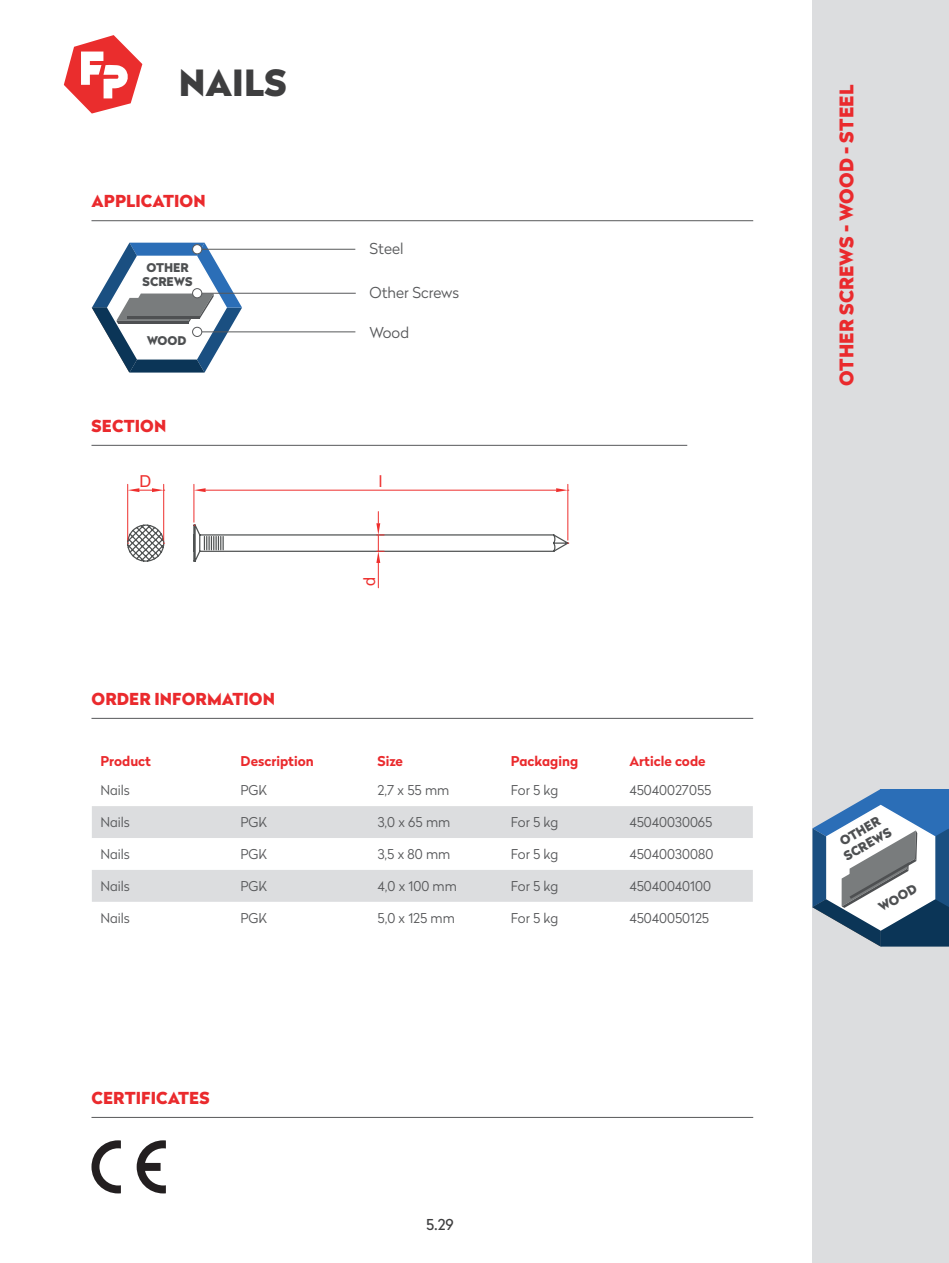
<style>
.page{position:relative;width:949px;height:1263px;background:#fff}
.page>*{position:absolute;margin:0;border:0;box-sizing:border-box;transform-origin:0 0}
.t1{font:900 36px "Radikal";color:#3e3e3f}
.t2{font:900 18.75px "Radikal";letter-spacing:.005em;color:#ea2a2d}
.t3{font:900 16.5px "Radikal";letter-spacing:.005em;color:#ea2a2d}
.t4{font:16.5px "Arial";color:#ee2f2d}
.t5{font:300 15px "Radikal";color:#57585a}
.t6{font:15px "Radikal";color:#3e3e3f}
.t7{font:300 13.5px "Radikal";color:#57585a}
.t8{font:700 13.5px "Radikal";color:#ea2a2d}
.t9{font:900 12.6px/15.1px "Radikal";color:#4e5052;text-align:center}
.t10{font:900 12px/14.4px "Radikal";color:#4e5052;text-align:center}
</style>
<div class="page">
<div style="left:812px;top:0;width:136px;height:1263px;background:#dcdddf"></div>
<svg style="left:812px;top:789px;width:136px;height:157px;background:#90a5ba"></svg>
<svg style="left:64px;top:35px;width:78px;height:79px"></svg>
<hr style="left:91px;top:445px;width:596px;height:1px;background:#57585a">
<hr style="left:127px;top:484px;width:1px;height:56px;background:#ee2f2d">
<hr style="left:163px;top:484px;width:1px;height:56px;background:#ee2f2d">
<hr style="left:193px;top:484px;width:1px;height:38px;background:#ee2f2d">
<hr style="left:567px;top:484px;width:1px;height:56px;background:#ee2f2d">
<hr style="left:205px;top:490px;width:351px;height:1px;background:#ee2f2d">
<svg style="left:194px;top:488px;width:11px;height:4px"></svg>
<svg style="left:128px;top:488px;width:37px;height:4px"></svg>
<svg style="left:556px;top:488px;width:12px;height:4px"></svg>
<svg style="left:127px;top:512px;width:442px;height:76px"></svg>
<hr style="left:91px;top:220px;width:662px;height:1px;background:#57585a">
<svg style="left:92px;top:243px;width:150px;height:130px"></svg>
<div style="left:192px;top:245px;width:10px;height:9px;background:#fff;border-radius:50%"></div>
<div style="left:192px;top:244px;width:10px;height:10px;border:1px solid #57585a;border-radius:50%"></div>
<hr style="left:199px;top:293px;width:156px;height:1px;background:#57585a">
<hr style="left:200px;top:332px;width:155px;height:1px;background:#57585a">
<hr style="left:202px;top:249px;width:153px;height:1px;background:#57585a">
<div style="left:192px;top:289px;width:10px;height:9px;background:#fff;border-radius:50%"></div>
<div style="left:192px;top:288px;width:10px;height:10px;border:1px solid #57585a;border-radius:50%"></div>
<div style="left:192px;top:327px;width:10px;height:9px;background:#fff;border-radius:50%"></div>
<div style="left:192px;top:327px;width:10px;height:10px;border:1px solid #57585a;border-radius:50%"></div>
<svg style="left:137px;top:1140px;width:29px;height:53px"></svg>
<svg style="left:91px;top:1140px;width:30px;height:53px"></svg>
<hr style="left:91px;top:1117px;width:662px;height:1px;background:#57585a">
<hr style="left:91px;top:718px;width:662px;height:1px;background:#57585a">
<svg style="left:92px;top:806px;width:660px;height:96px;fill:#dcdddf"></svg>
<h1 class="t1" style="left:179px;top:56px;width:109px">NAILS</h1>
<p class="t3" style="left:92px;top:189px;width:115px">APPLICATION</p>
<p class="t10" style="left:142px;top:259px;width:52px">OTHER<br>SCREWS</p>
<p class="t10" style="left:147px;top:333px;width:41px">WOOD</p>
<p class="t3" style="left:92px;top:414px;width:76px">SECTION</p>
<p class="t5" style="left:369px;top:238px;width:35px">Steel</p>
<p class="t5" style="left:369px;top:283px;width:91px">Other Screws</p>
<p class="t5" style="left:369px;top:323px;width:41px">Wood</p>
<p class="t4" style="left:139px;top:471px;width:13px">D</p>
<p class="t4" style="left:379px;top:471px;width:5px">l</p>
<p class="t3" style="left:92px;top:687px;width:185px">ORDER INFORMATION</p>
<p class="t4" style="left:358px;top:586px;width:11px;rotate:-90deg">d</p>
<p class="t8" style="left:100px;top:751px;width:52px">Product</p>
<p class="t8" style="left:240px;top:751px;width:75px">Description</p>
<p class="t8" style="left:377px;top:751px;width:27px">Size</p>
<p class="t8" style="left:511px;top:751px;width:69px">Packaging</p>
<p class="t8" style="left:629px;top:751px;width:78px">Article code</p>
<p class="t7" style="left:100px;top:781px;width:31px">Nails</p>
<p class="t7" style="left:240px;top:781px;width:28px">PGK</p>
<p class="t7" style="left:377px;top:781px;width:73px">2,7 x 55 mm</p>
<p class="t7" style="left:511px;top:781px;width:49px">For 5 kg</p>
<p class="t7" style="left:629px;top:781px;width:83px">45040027055</p>
<p class="t7" style="left:100px;top:813px;width:31px">Nails</p>
<p class="t7" style="left:240px;top:813px;width:28px">PGK</p>
<p class="t7" style="left:377px;top:813px;width:74px">3,0 x 65 mm</p>
<p class="t7" style="left:511px;top:813px;width:49px">For 5 kg</p>
<p class="t7" style="left:629px;top:813px;width:85px">45040030065</p>
<p class="t7" style="left:100px;top:845px;width:31px">Nails</p>
<p class="t7" style="left:240px;top:845px;width:28px">PGK</p>
<p class="t7" style="left:377px;top:845px;width:74px">3,5 x 80 mm</p>
<p class="t7" style="left:511px;top:845px;width:49px">For 5 kg</p>
<p class="t7" style="left:629px;top:845px;width:85px">45040030080</p>
<p class="t7" style="left:100px;top:877px;width:31px">Nails</p>
<p class="t7" style="left:240px;top:877px;width:28px">PGK</p>
<p class="t7" style="left:377px;top:877px;width:81px">4,0 x 100 mm</p>
<p class="t7" style="left:511px;top:877px;width:49px">For 5 kg</p>
<p class="t7" style="left:629px;top:877px;width:83px">45040040100</p>
<p class="t7" style="left:100px;top:908px;width:31px">Nails</p>
<p class="t7" style="left:240px;top:908px;width:28px">PGK</p>
<p class="t7" style="left:377px;top:908px;width:79px">5,0 x 125 mm</p>
<p class="t7" style="left:511px;top:908px;width:49px">For 5 kg</p>
<p class="t7" style="left:629px;top:908px;width:81px">45040050125</p>
<p class="t3" style="left:92px;top:1086px;width:119px">CERTIFICATES</p>
<p class="t6" style="left:426px;top:1214px;width:29px">5.29</p>
<h2 class="t2" style="left:832px;top:386px;width:302px;rotate:-90deg">OTHER SCREWS - WOOD - STEEL</h2>
<p class="t9" style="left:832px;top:837px;width:54px;rotate:-30deg">OTHER<br>SCREWS</p>
<p class="t9" style="left:875px;top:901px;width:43px;rotate:-30deg">WOOD</p>
</div>
